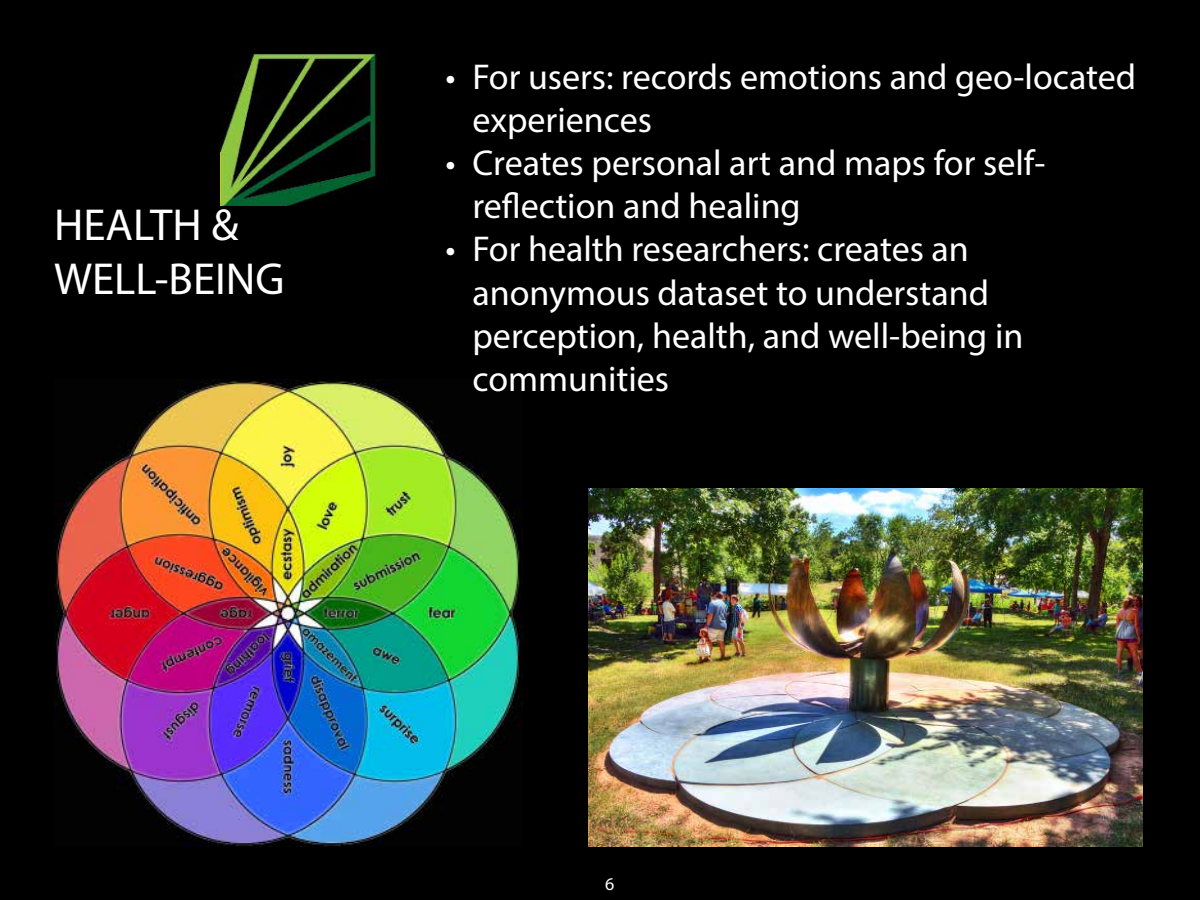
<style>
.page{position:relative;width:1200px;height:900px;background:#000}
.page>*{position:absolute;margin:0;border:0;box-sizing:border-box;transform-origin:0 0}
.t1{font:45px/54px "Myriad Pro";color:#fff}
.t2{font:36px/43.2px "Myriad Pro";color:#fff}
.t3{font:18px "Myriad Pro";color:#fff}
</style>
<div class="page">
<img style="left:54px;top:380px;width:468px;height:467px">
<img style="left:220px;top:51px;width:160px;height:155px">
<img style="left:588px;top:488px;width:554px;height:359px">
<p class="t1" style="left:54px;top:197px;width:232px">HEALTH &amp;<br>WELL-BEING</p>
<p class="t2" style="left:472px;top:54px;width:665px;text-indent:-27px">• For users: records emotions and geo-located experiences</p>
<p class="t2" style="left:472px;top:141px;width:574px;text-indent:-27px">• Creates personal art and maps for self&shy;reflection and healing</p>
<p class="t2" style="left:472px;top:227px;width:552px;text-indent:-27px">• For health researchers: creates an anonymous dataset to understand perception, health, and well-being in communities</p>
<p class="t3" style="left:605px;top:873px;width:11px">6</p>
</div>
